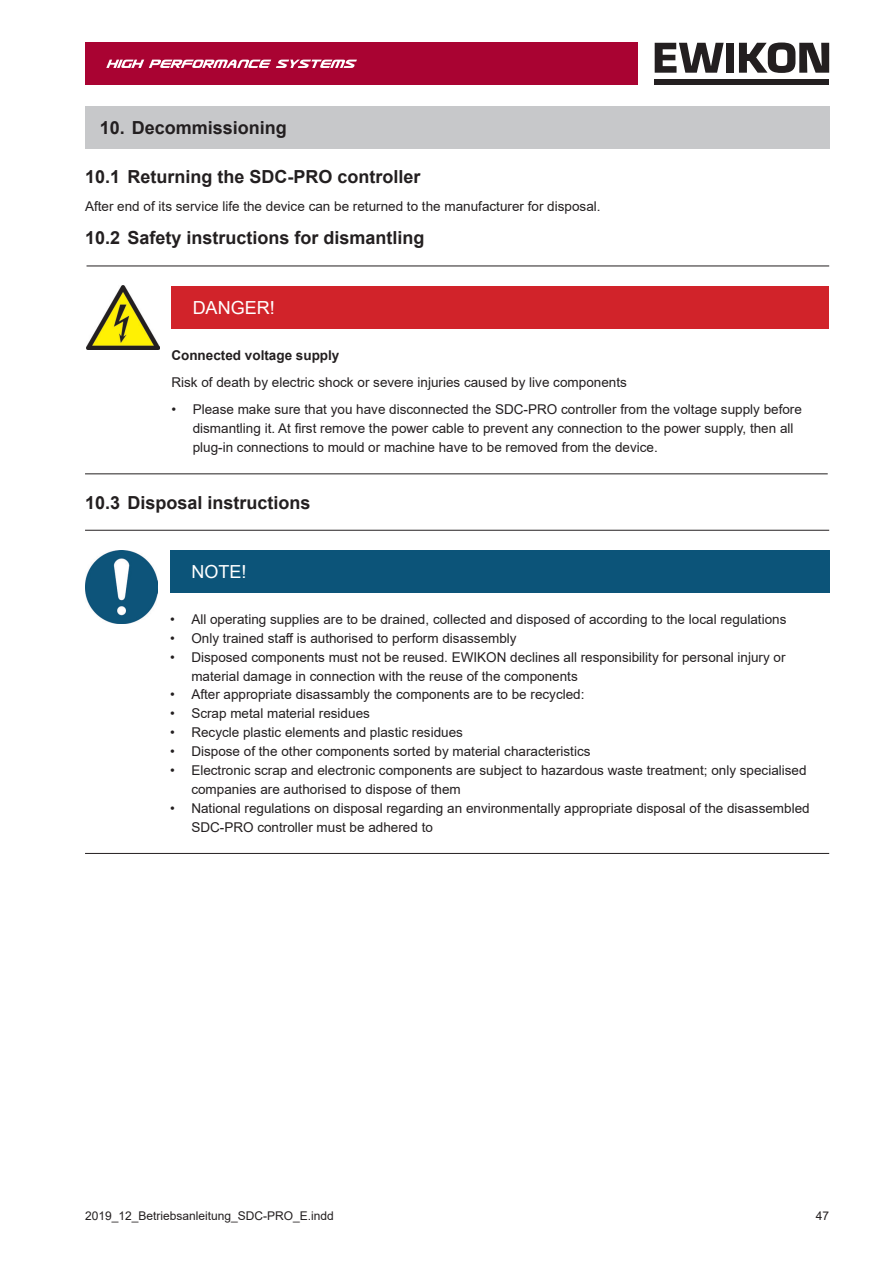
<style>
.page{position:relative;width:893px;height:1263px;background:#fff}
.page>*{position:absolute;margin:0;border:0;box-sizing:border-box;transform-origin:0 0}
.t1{font:700 18px "Arial";color:#231f20}
.t2{font:18px "Arial";color:#fff}
.Fließtext{font:13.5px/18.9px "Arial";color:#231f20}
.Warnhinweis{font:700 13.5px "Arial";color:#231f20}
.t3{font:12px "Arial";color:#231f20}
</style>
<div class="page">
<div style="left:85px;top:43px;width:553px;height:42px;background:#a90332"></div>
<svg style="left:106px;top:60px;width:251px;height:8px"></svg>
<div style="left:655px;top:79px;width:174px;height:6px;background:#231f20"></div>
<svg style="left:655px;top:43px;width:69px;height:30px"></svg>
<div style="left:726px;top:43px;width:8px;height:30px;background:#231f20"></div>
<svg style="left:739px;top:43px;width:90px;height:30px"></svg>
<div style="left:85px;top:106px;width:744px;height:43px;background:#c7c8ca"></div>
<div style="left:171px;top:286px;width:658px;height:42px;background:#d1232a"></div>
<img style="left:87px;top:286px;width:72px;height:64px">
<hr style="left:87px;top:266px;width:742px;height:1px;background:#231f20">
<hr style="left:85px;top:473px;width:743px;height:1px;background:#231f20">
<div style="left:170px;top:550px;width:659px;height:43px;background:#0c5479"></div>
<img style="left:85px;top:550px;width:73px;height:73px">
<hr style="left:85px;top:530px;width:744px;height:1px;background:#231f20">
<hr style="left:85px;top:853px;width:744px;height:1px;background:#231f20">
<p class="t1" style="left:100px;top:115px;width:188px">10. Decommissioning</p>
<p class="t1" style="left:85px;top:164px;width:337px">10.1 Returning the SDC-PRO controller</p>
<p class="Fließtext" style="left:85px;top:196px;width:517px">After end of its service life the device can be returned to the manufacturer for disposal.</p>
<p class="t1" style="left:85px;top:225px;width:341px">10.2 Safety instructions for dismantling</p>
<p class="t2" style="left:193px;top:295px;width:84px">DANGER!</p>
<p class="Warnhinweis" style="left:171px;top:345px;width:170px">Connected voltage supply</p>
<p class="Fließtext" style="left:171px;top:373px;width:457px">Risk of death by electric shock or severe injuries caused by live components</p>
<p class="Fließtext" style="left:193px;top:400px;width:611px;text-indent:-21px">• Please make sure that you have disconnected the SDC-PRO controller from the voltage supply before dismantling it. At first remove the power cable to prevent any connection to the power supply, then all plug-in connections to mould or machine have to be removed from the device.</p>
<p class="t1" style="left:85px;top:490px;width:227px">10.3 Disposal instructions</p>
<p class="t2" style="left:191px;top:559px;width:57px">NOTE!</p>
<p class="Fließtext" style="left:170px;top:610px;width:618px">• All operating supplies are to be drained, collected and disposed of according to the local regulations</p>
<p class="Fließtext" style="left:170px;top:628px;width:348px">• Only trained staff is authorised to perform disassembly</p>
<p class="Fließtext" style="left:191px;top:647px;width:596px;text-indent:-21px">• Disposed components must not be reused. EWIKON declines all responsibility for personal injury or material damage in connection with the reuse of the components</p>
<p class="Fließtext" style="left:170px;top:685px;width:416px">• After appropriate disassambly the components are to be recycled:</p>
<p class="Fließtext" style="left:170px;top:704px;width:201px">• Scrap metal material residues</p>
<p class="Fließtext" style="left:170px;top:723px;width:294px">• Recycle plastic elements and plastic residues</p>
<p class="Fließtext" style="left:170px;top:742px;width:422px">• Dispose of the other components sorted by material characteristics</p>
<p class="Fließtext" style="left:191px;top:761px;width:617px;text-indent:-21px">• Electronic scrap and electronic components are subject to hazardous waste treatment; only specialised companies are authorised to dispose of them</p>
<p class="Fließtext" style="left:191px;top:799px;width:620px;text-indent:-21px">• National regulations on disposal regarding an environmentally appropriate disposal of the disassembled<br>SDC-PRO controller must be adhered to</p>
<p class="t3" style="left:85px;top:1208px;width:250px">2019_12_Betriebsanleitung_SDC-PRO_E.indd</p>
<p class="t3" style="left:816px;top:1208px;width:15px">47</p>
</div>
